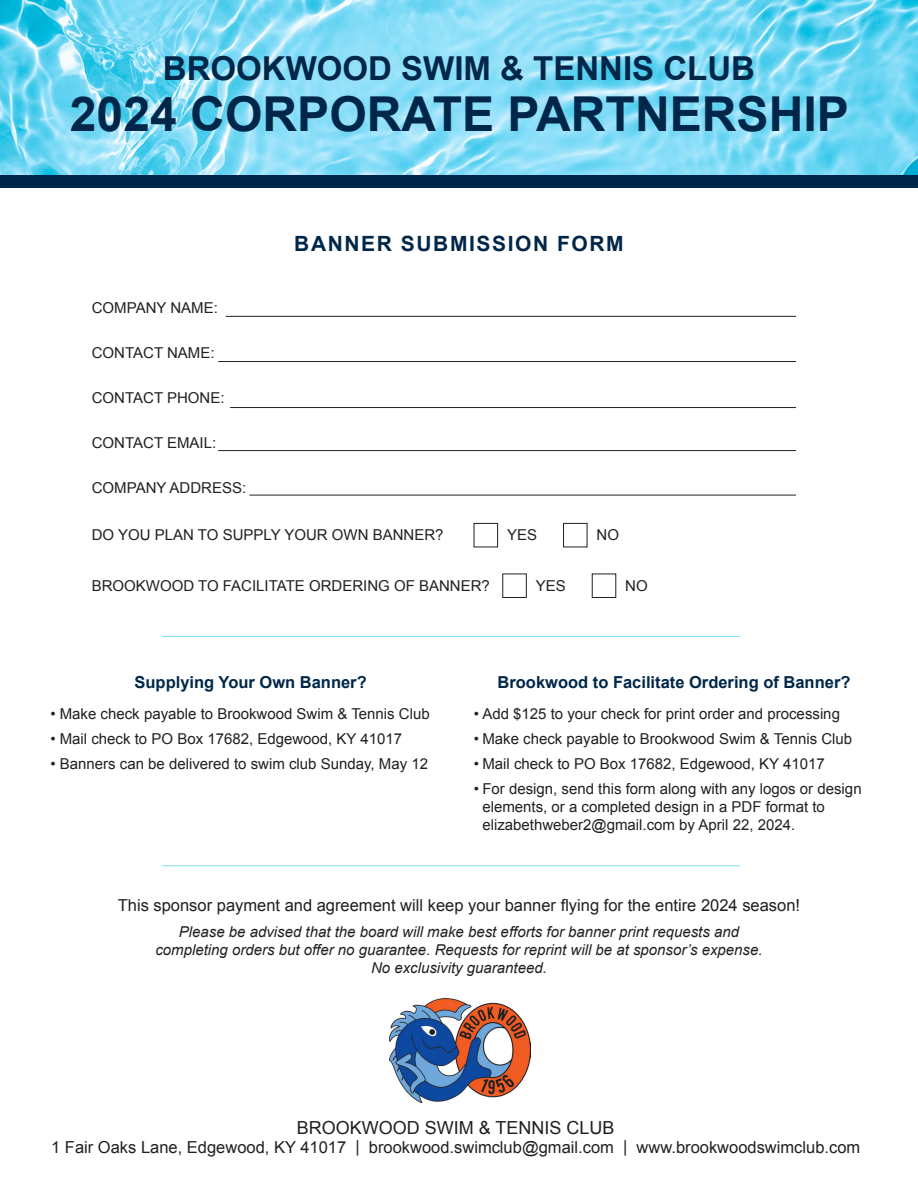
<style>
.page{position:relative;width:918px;height:1188px;background:#fff}
.page>*{position:absolute;margin:0;border:0;box-sizing:border-box;transform-origin:0 0}
.t1{font:700 48.15px "Arial";color:#002749}
.t2{font:700 33px "Arial";color:#002749}
.t3{font:700 21px "Arial";letter-spacing:.075em;color:#002749}
.t4{font:18px "Arial";color:#231f20}
.t5{font:16.5px "Arial";color:#231f20}
.t6{font:700 16.5px "Arial";color:#002749}
.t7{font:15px/18px "Arial";color:#231f20}
.t8{font:italic 15px "Arial";color:#231f20}
.s1{font-style:inherit}
</style>
<div class="page">
<img style="left:390px;top:998px;width:140px;height:105px">
<img style="left:0;top:0;width:918px;height:176px">
<div style="left:0;top:176px;width:918px;height:12px;background:#002749"></div>
<hr style="left:226px;top:316px;width:570px;height:1px;background:#231f20">
<hr style="left:218px;top:361px;width:578px;height:1px;background:#231f20">
<hr style="left:230px;top:407px;width:566px;height:1px;background:#231f20">
<hr style="left:218px;top:450px;width:578px;height:1px;background:#231f20">
<hr style="left:249px;top:495px;width:547px;height:1px;background:#231f20">
<hr style="left:162px;top:636px;width:578px;height:1px;background:#80dbf6">
<hr style="left:162px;top:865px;width:578px;height:1px;background:#80dbf6">
<div style="left:474px;top:523px;width:24px;height:24px;border:1px solid #231f20"></div>
<div style="left:563px;top:523px;width:24px;height:24px;border:1px solid #231f20"></div>
<div style="left:502px;top:574px;width:25px;height:24px;border:1px solid #231f20"></div>
<div style="left:592px;top:574px;width:24px;height:24px;border:1px solid #231f20"></div>
<p class="t2" style="left:163px;top:47px;width:594px">BROOKWOOD SWIM &amp; TENNIS CLUB</p>
<p class="t1" style="left:70px;top:83px;width:781px">2024 CORPORATE PARTNERSHIP</p>
<p class="t7" style="left:92px;top:299px;width:128px">COMPANY NAME:</p>
<p class="t7" style="left:92px;top:344px;width:124px">CONTACT NAME:</p>
<p class="t7" style="left:92px;top:389px;width:134px">CONTACT PHONE:</p>
<p class="t7" style="left:92px;top:434px;width:126px">CONTACT EMAIL:</p>
<p class="t7" style="left:92px;top:479px;width:156px">COMPANY ADDRESS:</p>
<p class="t3" style="left:294px;top:230px;width:331px">BANNER SUBMISSION FORM</p>
<p class="t7" style="left:92px;top:526px;width:353px">DO YOU PLAN TO SUPPLY YOUR OWN BANNER?</p>
<p class="t7" style="left:92px;top:576px;width:400px">BROOKWOOD TO FACILITATE ORDERING OF BANNER?</p>
<p class="t7" style="left:507px;top:526px;width:32px">YES</p>
<p class="t7" style="left:597px;top:526px;width:24px">NO</p>
<p class="t7" style="left:536px;top:576px;width:32px">YES</p>
<p class="t7" style="left:625px;top:576px;width:24px">NO</p>
<p class="t6" style="left:135px;top:671px;width:234px">Supplying Your Own Banner?</p>
<p class="t7" style="left:50px;top:705px;width:381px">• Make check payable to Brookwood Swim &amp; Tennis Club</p>
<p class="t7" style="left:50px;top:730px;width:353px">• Mail check to PO Box 17682, Edgewood, KY 41017</p>
<p class="t7" style="left:50px;top:755px;width:379px">• Banners can be delivered to swim club Sunday, May 12</p>
<p class="t6" style="left:498px;top:671px;width:354px">Brookwood to Facilitate Ordering of Banner?</p>
<p class="t7" style="left:474px;top:705px;width:368px">• Add $<span class="s1">125</span> to your check for print order and processing</p>
<p class="t7" style="left:474px;top:730px;width:380px">• Make check payable to Brookwood Swim &amp; Tennis Club</p>
<p class="t7" style="left:474px;top:755px;width:353px">• Mail check to PO Box 17682, Edgewood, KY 41017</p>
<p class="t7" style="left:482px;top:780px;width:381px;text-indent:-9px">• For design, send this form along with any logos or design elements, or a completed design in a PDF format to elizabethweber2@gmail.com by April 22, 2024.</p>
<p class="t5" style="left:118px;top:894px;width:684px">This sponsor payment and agreement will keep your banner flying for the entire 2024 season!</p>
<p class="t8" style="left:179px;top:922px;width:562px">Please be advised that the board will make best efforts for banner print requests and</p>
<p class="t8" style="left:155px;top:940px;width:609px">completing orders but offer no guarantee. Requests for reprint will be at sponsor’s expense.</p>
<p class="t8" style="left:371px;top:958px;width:177px">No exclusivity guaranteed.</p>
<p class="t4" style="left:297px;top:1115px;width:319px">BROOKWOOD SWIM &amp; TENNIS CLUB</p>
<p class="t5" style="left:51px;top:1137px;width:811px">1 Fair Oaks Lane, Edgewood, KY 41017 | brookwood.swimclub@gmail.com | www.brookwoodswimclub.com</p>
</div>
